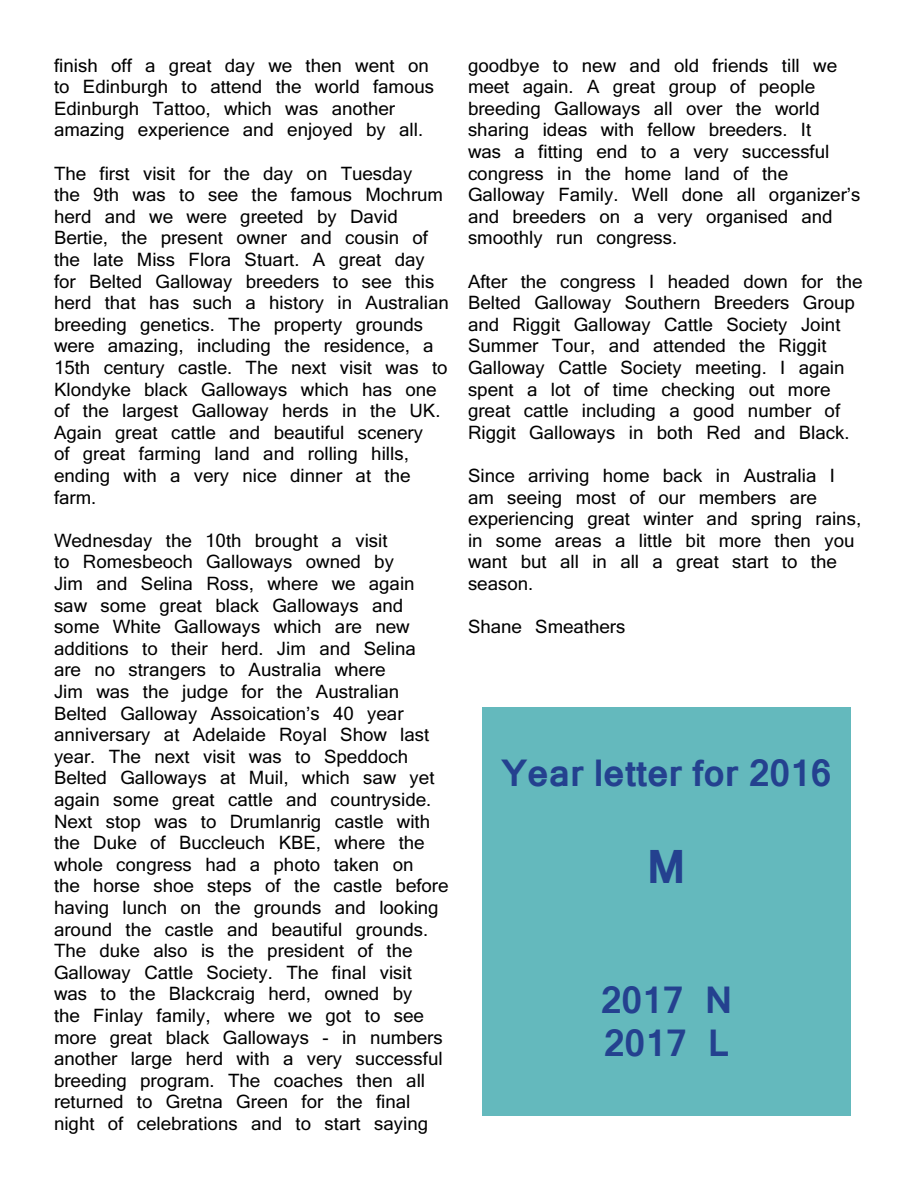
<style>
.page{position:relative;width:918px;height:1188px;background:#fff}
.page>*{position:absolute;margin:0;border:0;box-sizing:border-box;transform-origin:0 0}
.t1{font:700 45px "Kartika";color:#24418f}
.t2{font:700 36px/43.2px "Kartika";color:#24418f}
.t3{font:18px/21.6px "Kartika";color:#000}
</style>
<div class="page">
<div style="left:482px;top:707px;width:369px;height:409px;background:#64b9bd"></div>
<p class="t3" style="left:54px;top:56px;width:382px">finish off a great day we then went on to Edinburgh to attend the world famous Edinburgh Tattoo, which was another amazing experience and enjoyed by all.</p>
<p class="t3" style="left:54px;top:164px;width:396px">The first visit for the day on Tuesday<br>the 9th was to see the famous Mochrum herd and we were greeted by David Bertie, the present owner and cousin of the late Miss Flora Stuart. A great day for Belted Galloway breeders to see this herd that has such a history in Australian breeding genetics. The property grounds were amazing, including the residence, a 15th century castle. The next visit was to Klondyke black Galloways which has one of the largest Galloway herds in the UK.<br>Again great cattle and beautiful scenery<br>of great farming land and rolling hills, ending with a very nice dinner at the farm.</p>
<p class="t3" style="left:54px;top:531px;width:396px">Wednesday the 10th brought a visit<br>to Romesbeoch Galloways owned by<br>Jim and Selina Ross, where we again saw some great black Galloways and some White Galloways which are new additions to their herd. Jim and Selina<br>are no strangers to Australia where<br>Jim was the judge for the Australian Belted Galloway Assoication’s 40 year anniversary at Adelaide Royal Show last year. The next visit was to Speddoch Belted Galloways at Muil, which saw yet again some great cattle and countryside.<br>Next stop was to Drumlanrig castle with the Duke of Buccleuch KBE, where the whole congress had a photo taken on<br>the horse shoe steps of the castle before having lunch on the grounds and looking around the castle and beautiful grounds.<br>The duke also is the president of the Galloway Cattle Society. The final visit was to the Blackcraig herd, owned by<br>the Finlay family, where we got to see more great black Galloways - in numbers another large herd with a very successful breeding program. The coaches then all returned to Gretna Green for the final night of celebrations and to start saying</p>
<p class="t3" style="left:468px;top:56px;width:394px">goodbye to new and old friends till we meet again. A great group of people breeding Galloways all over the world sharing ideas with fellow breeders. It<br>was a fitting end to a very successful congress in the home land of the Galloway Family. Well done all organizer’s and breeders on a very organised and smoothly run congress.</p>
<p class="t3" style="left:468px;top:272px;width:396px">After the congress I headed down for the Belted Galloway Southern Breeders Group and Riggit Galloway Cattle Society Joint Summer Tour, and attended the Riggit Galloway Cattle Society meeting. I again spent a lot of time checking out more great cattle including a good number of Riggit Galloways in both Red and Black.</p>
<p class="t3" style="left:468px;top:467px;width:395px">Since arriving home back in Australia I am seeing most of our members are experiencing great winter and spring rains, in some areas a little bit more then you want but all in all a great start to the season.</p>
<p class="t3" style="left:468px;top:618px;width:159px">Shane Smeathers</p>
<h2 class="t2" style="left:502px;top:755px;width:332px">Year letter for 2016</h2>
<h1 class="t1" style="left:647px;top:839px;width:41px">M</h1>
<h2 class="t2" style="left:601px;top:982px;width:133px">2017 N<br>2017 L</h2>
</div>
